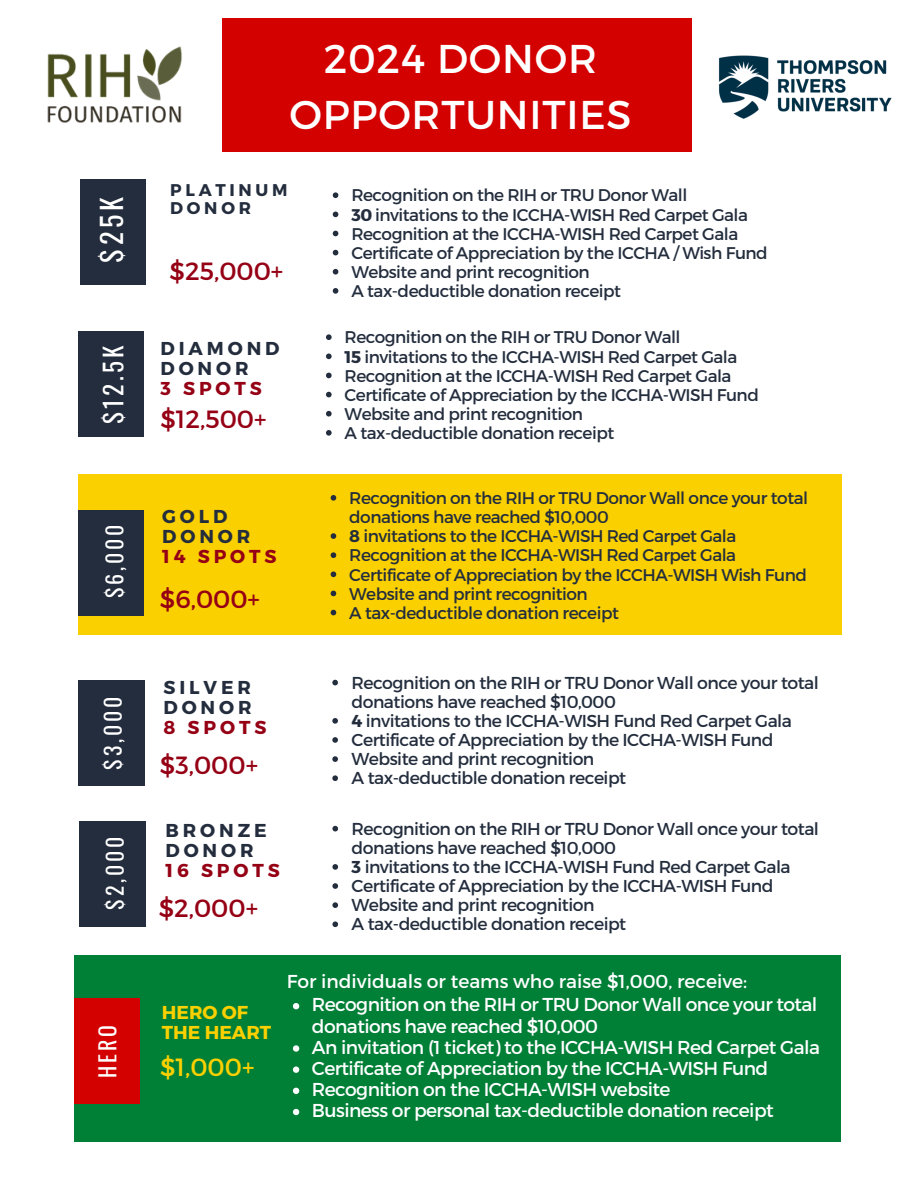
<style>
.page{position:relative;width:918px;height:1188px;background:#fff}
.page>*{position:absolute;margin:0;border:0;box-sizing:border-box;transform-origin:0 0}
.t1{font:40.2px/55.2px "Montserrat";letter-spacing:.02em;color:#fff;text-align:center}
.t2{font:28.05px "Oswald";color:#fff}
.t3{font:24.9px "Montserrat";color:#950015}
.t4{font:24.9px "Montserrat";color:#fad000}
.t5{font:24.9px "Oswald";color:#fff}
.t6{font:21.75px "Oswald";letter-spacing:.13em;color:#fff}
.t7{font:18.6px/21.1px "Montserrat";letter-spacing:-.03em;color:#fff}
.t8{font:700 18.6px/20.1px "Montserrat";letter-spacing:.21em;color:#232d3d}
.t9{font:18.6px "Montserrat";color:#fff}
.t10{font:700 18.6px/20.1px "Montserrat";color:#fad000}
.t11{font:17.25px/19.2px "Montserrat";letter-spacing:-.03em;color:#232d3d}
.t12{font:16.95px/19.2px "Montserrat";letter-spacing:-.03em;color:#232d3d}
.t13{font:700 16.95px/18px "Montserrat";letter-spacing:.22em;color:#232d3d}
.s1{color:#950015}
.s2{font-weight:700}
</style>
<div class="page">
<div style="left:142px;top:469px;width:692px;height:106px;background:linear-gradient(to right,#fff,#fff)"></div>
<div style="left:81px;top:179px;width:65px;height:105px;background:#232d3d"></div>
<div style="left:79px;top:680px;width:65px;height:105px;background:#232d3d"></div>
<div style="left:80px;top:821px;width:65px;height:106px;background:#232d3d"></div>
<div style="left:79px;top:332px;width:65px;height:105px;background:#232d3d"></div>
<div style="left:74px;top:956px;width:766px;height:185px;background:#008037"></div>
<div style="left:75px;top:998px;width:65px;height:106px;background:#d40101"></div>
<div style="left:79px;top:475px;width:763px;height:160px;background:#fad000"></div>
<div style="left:79px;top:510px;width:65px;height:106px;background:#232d3d"></div>
<div style="left:223px;top:18px;width:469px;height:133px;background:#d40101"></div>
<img style="left:719px;top:55px;width:173px;height:64px">
<svg style="left:331px;top:495px;width:5px;height:6px"></svg>
<svg style="left:331px;top:533px;width:5px;height:6px"></svg>
<svg style="left:331px;top:552px;width:5px;height:6px"></svg>
<svg style="left:331px;top:572px;width:5px;height:5px"></svg>
<svg style="left:331px;top:591px;width:5px;height:5px"></svg>
<svg style="left:331px;top:610px;width:5px;height:5px"></svg>
<svg style="left:332px;top:680px;width:6px;height:5px"></svg>
<svg style="left:332px;top:718px;width:6px;height:6px"></svg>
<svg style="left:332px;top:737px;width:6px;height:6px"></svg>
<svg style="left:332px;top:756px;width:6px;height:6px"></svg>
<svg style="left:332px;top:775px;width:6px;height:6px"></svg>
<svg style="left:332px;top:826px;width:6px;height:5px"></svg>
<svg style="left:332px;top:864px;width:6px;height:6px"></svg>
<svg style="left:332px;top:883px;width:6px;height:6px"></svg>
<svg style="left:332px;top:902px;width:6px;height:6px"></svg>
<svg style="left:332px;top:921px;width:6px;height:6px"></svg>
<svg style="left:293px;top:1003px;width:6px;height:6px"></svg>
<svg style="left:293px;top:1045px;width:6px;height:7px"></svg>
<svg style="left:293px;top:1067px;width:6px;height:6px"></svg>
<svg style="left:293px;top:1088px;width:6px;height:6px"></svg>
<svg style="left:293px;top:1109px;width:6px;height:6px"></svg>
<svg style="left:326px;top:334px;width:6px;height:6px"></svg>
<svg style="left:326px;top:354px;width:6px;height:5px"></svg>
<svg style="left:326px;top:373px;width:6px;height:5px"></svg>
<svg style="left:326px;top:392px;width:6px;height:5px"></svg>
<svg style="left:326px;top:411px;width:6px;height:6px"></svg>
<svg style="left:326px;top:430px;width:6px;height:6px"></svg>
<svg style="left:333px;top:192px;width:5px;height:6px"></svg>
<svg style="left:333px;top:212px;width:5px;height:5px"></svg>
<svg style="left:333px;top:231px;width:5px;height:5px"></svg>
<svg style="left:333px;top:250px;width:5px;height:5px"></svg>
<svg style="left:333px;top:269px;width:5px;height:6px"></svg>
<svg style="left:333px;top:288px;width:5px;height:6px"></svg>
<img style="left:47px;top:46px;width:135px;height:77px">
<p class="t2" style="left:90px;top:263px;width:67px;rotate:-90deg">$25K</p>
<p class="t5" style="left:94px;top:424px;width:81px;rotate:-90deg">$12.5K</p>
<p class="t6" style="left:98px;top:598px;width:75px;rotate:-90deg">$6,000</p>
<p class="t6" style="left:96px;top:770px;width:75px;rotate:-90deg">$3,000</p>
<p class="t6" style="left:98px;top:910px;width:75px;rotate:-90deg">$2,000</p>
<p class="t6" style="left:91px;top:1078px;width:54px;rotate:-90deg">HERO</p>
<p class="t1" style="left:289px;top:30px;width:343px">2024 DONOR<br>OPPORTUNITIES</p>
<p class="t13" style="left:170px;top:180px;width:119px">PLATINUM<br>DONOR</p>
<p class="t3" style="left:170px;top:255px;width:115px">$25,000+</p>
<h3 class="t8" style="left:160px;top:338px;width:121px">DIAMOND<br>DONOR<br><span class="s1">3 SPOTS</span></h3>
<p class="t3" style="left:160px;top:403px;width:108px">$12,500+</p>
<p class="t8" style="left:162px;top:505px;width:116px">GOLD<br>DONOR<br><span class="s1">14 SPOTS</span></p>
<h4 class="t3" style="left:160px;top:583px;width:102px">$6,000+</h4>
<p class="t8" style="left:163px;top:676px;width:104px">SILVER<br>DONOR<br><span class="s1">8 SPOTS</span></p>
<p class="t3" style="left:160px;top:749px;width:100px">$3,000+</p>
<p class="t8" style="left:165px;top:819px;width:116px">BRONZE<br>DONOR<br><span class="s1">16 SPOTS</span></p>
<p class="t3" style="left:159px;top:892px;width:101px">$2,000+</p>
<p class="t12" style="left:351px;top:185px;width:337px">Recognition on the RIH or TRU Donor Wall</p>
<p class="t12" style="left:351px;top:204px;width:398px"><span class="s2">30</span> invitations to the ICCHA-WISH Red Carpet Gala</p>
<p class="t12" style="left:351px;top:223px;width:388px">Recognition at the ICCHA-WISH Red Carpet Gala</p>
<h6 class="t12" style="left:351px;top:242px;width:418px">Certificate of Appreciation by the ICCHA / Wish Fund</h6>
<p class="t12" style="left:351px;top:261px;width:240px">Website and print recognition</p>
<h5 class="t12" style="left:351px;top:281px;width:271px">A tax-deductible donation receipt</h5>
<p class="t12" style="left:345px;top:327px;width:337px">Recognition on the RIH or TRU Donor Wall</p>
<h5 class="t12" style="left:345px;top:346px;width:394px"><span class="s2">15</span> invitations to the ICCHA-WISH Red Carpet Gala</h5>
<p class="t12" style="left:345px;top:365px;width:388px">Recognition at the ICCHA-WISH Red Carpet Gala</p>
<h4 class="t12" style="left:345px;top:384px;width:416px">Certificate of Appreciation by the ICCHA-WISH Fund</h4>
<p class="t12" style="left:345px;top:403px;width:240px">Website and print recognition</p>
<p class="t12" style="left:345px;top:423px;width:271px">A tax-deductible donation receipt</p>
<p class="t12" style="left:349px;top:488px;width:460px">Recognition on the RIH or TRU Donor Wall once your total donations have reached $10,000</p>
<p class="t12" style="left:349px;top:526px;width:389px"><span class="s2">8</span> invitations to the ICCHA-WISH Red Carpet Gala</p>
<h2 class="t12" style="left:349px;top:545px;width:388px">Recognition at the ICCHA-WISH Red Carpet Gala</h2>
<h6 class="t12" style="left:349px;top:564px;width:459px">Certificate of Appreciation by the ICCHA-WISH Wish Fund</h6>
<p class="t12" style="left:349px;top:583px;width:240px">Website and print recognition</p>
<p class="t12" style="left:349px;top:602px;width:271px">A tax-deductible donation receipt</p>
<h6 class="t11" style="left:352px;top:672px;width:469px">Recognition on the RIH or TRU Donor Wall once your total donations have reached $10,000</h6>
<h4 class="t11" style="left:352px;top:710px;width:442px"><span class="s2">4</span> invitations to the ICCHA-WISH Fund Red Carpet Gala</h4>
<p class="t11" style="left:352px;top:730px;width:424px">Certificate of Appreciation by the ICCHA-WISH Fund</p>
<h6 class="t11" style="left:352px;top:749px;width:244px">Website and print recognition</h6>
<p class="t11" style="left:352px;top:768px;width:276px">A tax-deductible donation receipt</p>
<h5 class="t11" style="left:352px;top:818px;width:469px">Recognition on the RIH or TRU Donor Wall once your total donations have reached $10,000</h5>
<h4 class="t11" style="left:352px;top:856px;width:441px"><span class="s2">3</span> invitations to the ICCHA-WISH Fund Red Carpet Gala</h4>
<p class="t11" style="left:352px;top:876px;width:424px">Certificate of Appreciation by the ICCHA-WISH Fund</p>
<p class="t11" style="left:352px;top:895px;width:244px">Website and print recognition</p>
<p class="t11" style="left:352px;top:914px;width:276px">A tax-deductible donation receipt</p>
<p class="t10" style="left:162px;top:1001px;width:111px">HERO OF<br>THE HEART</p>
<p class="t4" style="left:160px;top:1051px;width:96px">$1,000+</p>
<h6 class="t9" style="left:287px;top:969px;width:462px">For individuals or teams who raise $1,000, receive:</h6>
<p class="t7" style="left:312px;top:993px;width:507px">Recognition on the RIH or TRU Donor Wall once your total donations have reached $10,000</p>
<p class="t7" style="left:312px;top:1036px;width:510px">An invitation (1 ticket) to the ICCHA-WISH Red Carpet Gala</p>
<p class="t7" style="left:312px;top:1057px;width:458px">Certificate of Appreciation by the ICCHA-WISH Fund</p>
<p class="t7" style="left:312px;top:1078px;width:360px">Recognition on the ICCHA-WISH website</p>
<p class="t7" style="left:312px;top:1099px;width:463px">Business or personal tax-deductible donation receipt</p>
</div>
